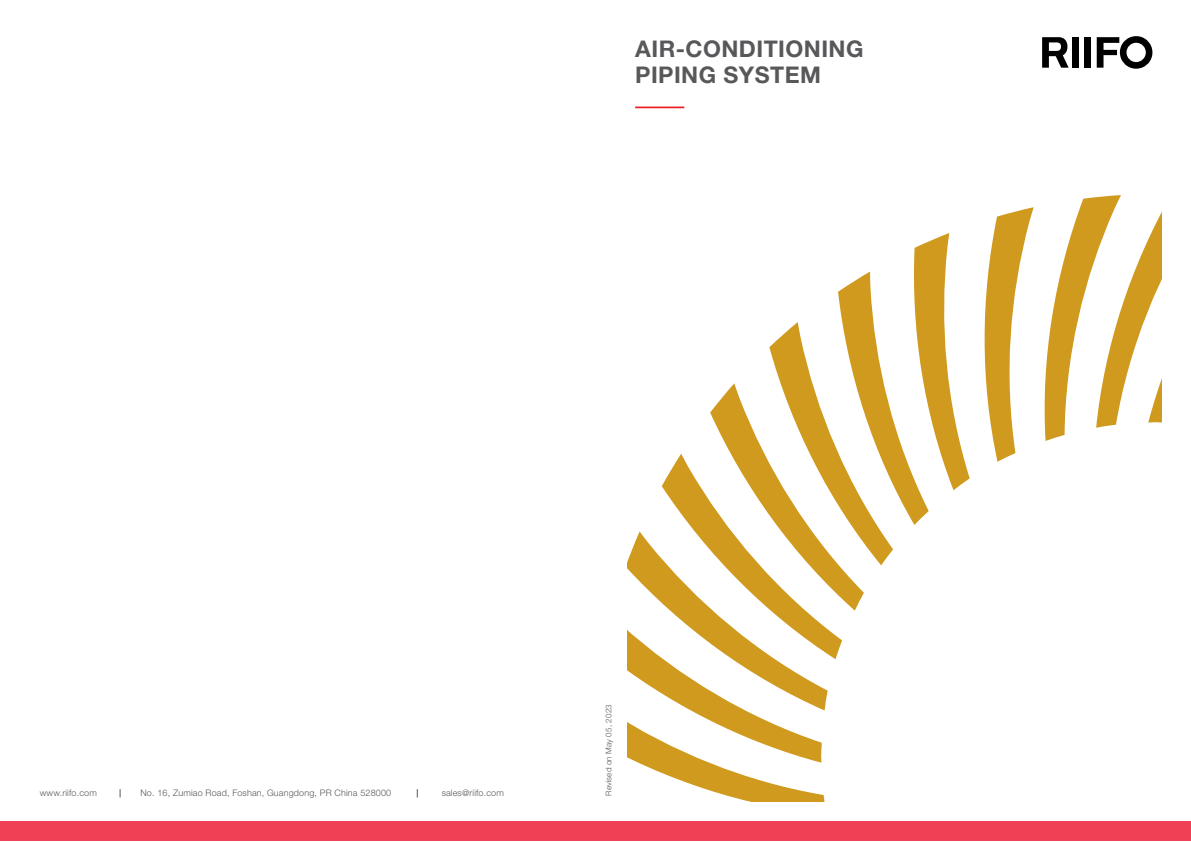
<style>
.page{position:relative;width:1191px;height:842px;background:#fff}
.page>*{position:absolute;margin:0;border:0;box-sizing:border-box;transform-origin:0 0}
.t1{font:700 23px/26px "Helvetica Neue";letter-spacing:.02em;color:#58585b}
.t2{font:300 9px "Helvetica Neue";letter-spacing:.02em;color:#58585b}
.t3{font:300 8px "Helvetica Neue";letter-spacing:.02em;color:#58585b}
</style>
<div class="page">
<svg style="left:984px;top:207px;width:49px;height:255px"></svg>
<svg style="left:1044px;top:195px;width:117px;height:246px"></svg>
<svg style="left:627px;top:233px;width:342px;height:568px"></svg>
<div style="left:0;top:821px;width:1191px;height:20px;background:#ef4055"></div>
<div style="left:1072px;top:37px;width:7px;height:31px;background:#000"></div>
<div style="left:1084px;top:37px;width:7px;height:31px;background:#000"></div>
<svg style="left:1042px;top:37px;width:26px;height:31px"></svg>
<svg style="left:1096px;top:36px;width:56px;height:33px"></svg>
<hr style="left:635px;top:107px;width:49px;height:1px;background:#ed1c23">
<h1 class="t1" style="left:635px;top:35px;width:230px">AIR-CONDITIONING<br>PIPING SYSTEM</h1>
<p class="t2" style="left:40px;top:788px;width:59px">www.riifo.com</p>
<p class="t2" style="left:140px;top:788px;width:252px">No. 16, Zumiao Road, Foshan, Guangdong, PR China 528000</p>
<p class="t2" style="left:441px;top:788px;width:64px">sales@riifo.com</p>
<p class="t3" style="left:604px;top:796px;width:93px;rotate:-90deg">Revised on May 05, 2023</p>
</div>
